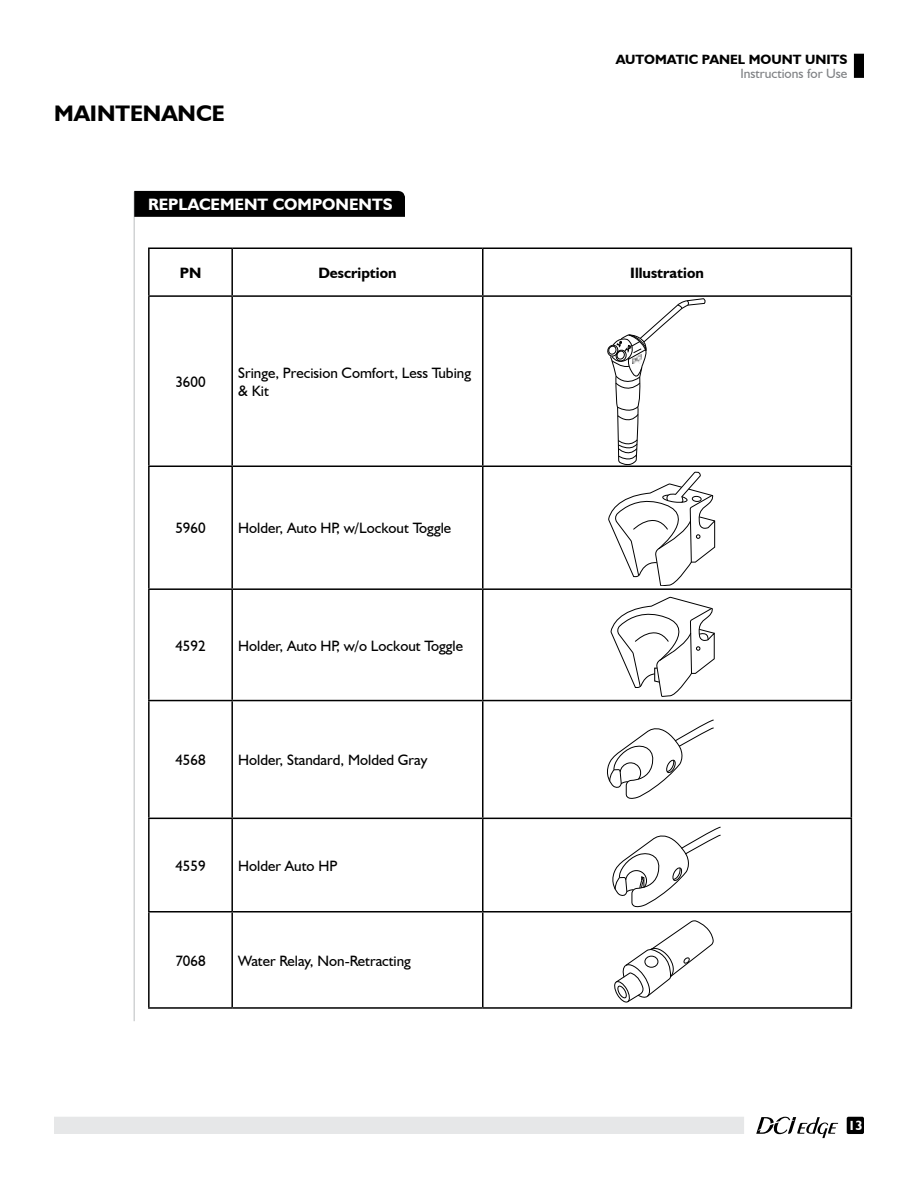
<style>
.page{position:relative;width:918px;height:1188px;background:#fff}
.page>*{position:absolute;margin:0;border:0;box-sizing:border-box;transform-origin:0 0}
.t1{font:700 22.5px "Humanist 521 BT";color:#000}
.t2{font:700 16.5px "Humanist 521 BT";color:#fff}
.t3{font:15px/18px "Humanist 521 BT";color:#000}
.t4{font:700 15px "Humanist 521 BT";color:#000}
.t5{font:700 13.5px "Humanist 521 BT";color:#000}
.t6{font:13.5px "Humanist 521 BT";color:#808285}
.t7{font:700 13.2px "Humanist 521 BT";color:#fff}
</style>
<div class="page">
<div style="left:54px;top:1117px;width:690px;height:17px;background:#e6e7e8"></div>
<svg style="left:756px;top:1117px;width:82px;height:21px"></svg>
<div style="left:854px;top:54px;width:10px;height:24px;background:#000"></div>
<hr style="left:134px;top:192px;width:1px;height:829px;background:#d1d3d4">
<div style="left:847px;top:1117px;width:17px;height:17px;background:#000;border-radius:2px"></div>
<div style="left:134px;top:191px;width:271px;height:26px;background:#000"></div>
<hr style="left:148px;top:248px;width:84px;height:1px;background:#000">
<hr style="left:148px;top:249px;width:2px;height:46px;background:#000">
<hr style="left:232px;top:248px;width:251px;height:1px;background:#000">
<hr style="left:231px;top:249px;width:2px;height:46px;background:#000">
<hr style="left:483px;top:248px;width:369px;height:1px;background:#000">
<hr style="left:482px;top:249px;width:2px;height:46px;background:#000">
<hr style="left:851px;top:249px;width:1px;height:46px;background:#000">
<hr style="left:148px;top:295px;width:84px;height:2px;background:#000">
<hr style="left:148px;top:297px;width:2px;height:169px;background:#000">
<hr style="left:232px;top:295px;width:251px;height:2px;background:#000">
<hr style="left:231px;top:297px;width:2px;height:169px;background:#000">
<hr style="left:483px;top:295px;width:369px;height:2px;background:#000">
<hr style="left:482px;top:297px;width:2px;height:169px;background:#000">
<hr style="left:851px;top:297px;width:1px;height:169px;background:#000">
<hr style="left:148px;top:466px;width:84px;height:1px;background:#000">
<hr style="left:148px;top:467px;width:2px;height:121px;background:#000">
<hr style="left:232px;top:466px;width:251px;height:1px;background:#000">
<hr style="left:231px;top:467px;width:2px;height:121px;background:#000">
<hr style="left:483px;top:466px;width:369px;height:1px;background:#000">
<hr style="left:482px;top:467px;width:2px;height:121px;background:#000">
<hr style="left:851px;top:467px;width:1px;height:121px;background:#000">
<hr style="left:148px;top:588px;width:84px;height:2px;background:#000">
<hr style="left:148px;top:590px;width:2px;height:110px;background:#000">
<hr style="left:232px;top:588px;width:251px;height:2px;background:#000">
<hr style="left:231px;top:590px;width:2px;height:110px;background:#000">
<hr style="left:483px;top:588px;width:369px;height:2px;background:#000">
<hr style="left:482px;top:590px;width:2px;height:110px;background:#000">
<hr style="left:851px;top:590px;width:1px;height:110px;background:#000">
<hr style="left:148px;top:700px;width:84px;height:1px;background:#000">
<hr style="left:148px;top:701px;width:2px;height:117px;background:#000">
<hr style="left:232px;top:700px;width:251px;height:1px;background:#000">
<hr style="left:231px;top:701px;width:2px;height:117px;background:#000">
<hr style="left:483px;top:700px;width:369px;height:1px;background:#000">
<hr style="left:482px;top:701px;width:2px;height:117px;background:#000">
<hr style="left:851px;top:701px;width:1px;height:117px;background:#000">
<hr style="left:148px;top:818px;width:84px;height:1px;background:#000">
<hr style="left:148px;top:819px;width:2px;height:92px;background:#000">
<hr style="left:232px;top:818px;width:251px;height:1px;background:#000">
<hr style="left:231px;top:819px;width:2px;height:92px;background:#000">
<hr style="left:483px;top:818px;width:369px;height:1px;background:#000">
<hr style="left:482px;top:819px;width:2px;height:92px;background:#000">
<hr style="left:851px;top:819px;width:1px;height:92px;background:#000">
<hr style="left:148px;top:911px;width:84px;height:2px;background:#000">
<hr style="left:148px;top:913px;width:2px;height:94px;background:#000">
<hr style="left:232px;top:911px;width:251px;height:2px;background:#000">
<hr style="left:231px;top:913px;width:2px;height:94px;background:#000">
<hr style="left:483px;top:911px;width:369px;height:2px;background:#000">
<hr style="left:482px;top:913px;width:2px;height:94px;background:#000">
<hr style="left:851px;top:913px;width:1px;height:94px;background:#000">
<hr style="left:148px;top:1007px;width:84px;height:2px;background:#000">
<hr style="left:232px;top:1007px;width:251px;height:2px;background:#000">
<hr style="left:483px;top:1007px;width:369px;height:2px;background:#000">
<svg style="left:612px;top:826px;width:109px;height:82px"></svg>
<svg style="left:614px;top:920px;width:100px;height:83px"></svg>
<svg style="left:608px;top:299px;width:107px;height:398px"></svg>
<svg style="left:607px;top:719px;width:107px;height:80px"></svg>
<h1 class="t1" style="left:54px;top:99px;width:172px">MAINTENANCE</h1>
<p class="t2" style="left:148px;top:194px;width:246px">REPLACEMENT COMPONENTS</p>
<p class="t5" style="left:616px;top:51px;width:233px">AUTOMATIC PANEL MOUNT UNITS</p>
<p class="t6" style="left:740px;top:65px;width:109px">Instructions for Use</p>
<p class="t4" style="left:180px;top:263px;width:23px">PN</p>
<p class="t4" style="left:318px;top:263px;width:80px">Description</p>
<p class="t4" style="left:630px;top:263px;width:75px">Illustration</p>
<p class="t3" style="left:175px;top:372px;width:32px">3600</p>
<p class="t3" style="left:238px;top:363px;width:234px">Sringe, Precision Comfort, Less Tubing &amp; Kit</p>
<p class="t3" style="left:175px;top:519px;width:32px">5960</p>
<p class="t3" style="left:238px;top:519px;width:215px">Holder, Auto HP, w/Lockout Toggle</p>
<p class="t3" style="left:175px;top:636px;width:32px">4592</p>
<p class="t3" style="left:238px;top:636px;width:226px">Holder, Auto HP, w/o Lockout Toggle</p>
<p class="t3" style="left:175px;top:751px;width:32px">4568</p>
<p class="t3" style="left:238px;top:751px;width:191px">Holder, Standard, Molded Gray</p>
<p class="t3" style="left:175px;top:856px;width:32px">4559</p>
<p class="t3" style="left:238px;top:856px;width:101px">Holder Auto HP</p>
<p class="t3" style="left:175px;top:951px;width:32px">7068</p>
<p class="t3" style="left:238px;top:951px;width:174px">Water Relay, Non-Retracting</p>
<p class="t7" style="left:848px;top:1117px;width:16px">13</p>
</div>
